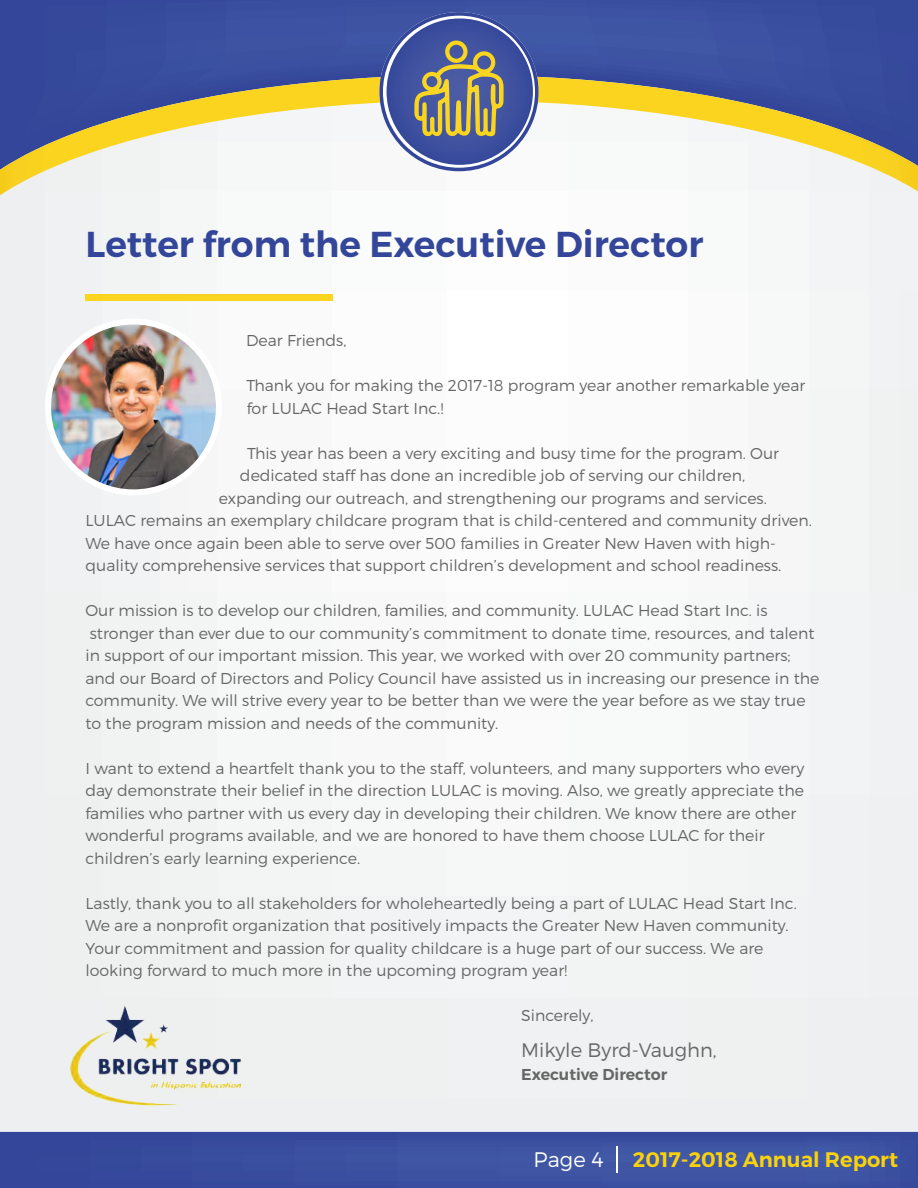
<style>
.page{position:relative;width:918px;height:1188px;background:#f4f5f6}
.page>*{position:absolute;margin:0;border:0;box-sizing:border-box;transform-origin:0 0}
.t1{font:600 36px "Montserrat";color:#334699}
.t2{font:600 21px "Montserrat";color:#fad20c}
.t3{font:300 21px "Montserrat";color:#fff}
.t4{font:300 19.5px "Montserrat";color:#666}
.t5{font:300 15.75px/22.5px "Montserrat";color:#666}
.t6{font:600 15.75px "Montserrat";color:#666}
</style>
<div class="page">
<svg style="left:0;top:1132px;width:918px;height:56px;background:#3a4e9f"></svg>
<svg style="left:617px;top:1146px;width:1px;height:27px"></svg>
<svg style="left:0;top:0;width:918px;height:75px;background:#394e9f"></svg>
<svg style="left:0;top:75px;width:918px;height:120px"></svg>
<svg style="left:379px;top:12px;width:160px;height:159px"></svg>
<svg style="left:382px;top:14px;width:155px;height:155px;background:#6a7190"></svg>
<div style="left:86px;top:294px;width:247px;height:7px;background:#fad41e"></div>
<img style="left:70px;top:1006px;width:172px;height:100px">
<img style="left:48px;top:322px;width:171px;height:170px;border-radius:85px">
<div style="left:45px;top:319px;width:177px;height:176px;border:6px solid #fff;border-radius:50%"></div>
<h1 class="t1" style="left:86px;top:222px;width:619px">Letter from the Executive Director</h1>
<p class="t5" style="left:246px;top:329px;width:102px">Dear Friends,</p>
<p class="t5" style="left:247px;top:374px;width:560px">Thank you for making the 2017-18 program year another remarkable year for LULAC Head Start Inc.!</p>
<p class="t5" style="left:247px;top:442px;width:533px">This year has been a very exciting and busy time for the program. Our</p>
<p class="t5" style="left:240px;top:464px;width:507px">dedicated staff has done an incredible job of serving our children,</p>
<p class="t5" style="left:219px;top:487px;width:549px">expanding our outreach, and strengthening our programs and services.</p>
<p class="t5" style="left:85px;top:509px;width:728px">LULAC remains an exemplary childcare program that is child-centered and community driven.</p>
<p class="t5" style="left:85px;top:532px;width:692px">We have once again been able to serve over 500 families in Greater New Haven with high-</p>
<p class="t5" style="left:85px;top:554px;width:697px">quality comprehensive services that support children’s development and school readiness.</p>
<p class="t5" style="left:85px;top:599px;width:736px">Our mission is to develop our children, families, and community. LULAC Head Start Inc. is stronger than ever due to our community’s commitment to donate time, resources, and talent in support of our important mission. This year, we worked with over 20 community partners; and our Board of Directors and Policy Council have assisted us in increasing our presence in the community. We will strive every year to be better than we were the year before as we stay true to the program mission and needs of the community.</p>
<p class="t5" style="left:85px;top:757px;width:721px">I want to extend a heartfelt thank you to the staff, volunteers, and many supporters who every day demonstrate their belief in the direction LULAC is moving. Also, we greatly appreciate the families who partner with us every day in developing their children. We know there are other wonderful programs available, and we are honored to have them choose LULAC for their children’s early learning experience.</p>
<p class="t5" style="left:85px;top:892px;width:713px">Lastly, thank you to all stakeholders for wholeheartedly being a part of LULAC Head Start Inc.<br>We are a nonprofit organization that positively impacts the Greater New Haven community.<br>Your commitment and passion for quality childcare is a huge part of our success. We are looking forward to much more in the upcoming program year!</p>
<p class="t5" style="left:521px;top:1004px;width:74px">Sincerely,</p>
<p class="t4" style="left:521px;top:1038px;width:197px">Mikyle Byrd-Vaughn,</p>
<p class="t6" style="left:521px;top:1064px;width:148px">Executive Director</p>
<h2 class="t3" style="left:534px;top:1147px;width:72px">Page 4</h2>
<h2 class="t2" style="left:633px;top:1147px;width:267px">2017-2018 Annual Report</h2>
</div>
